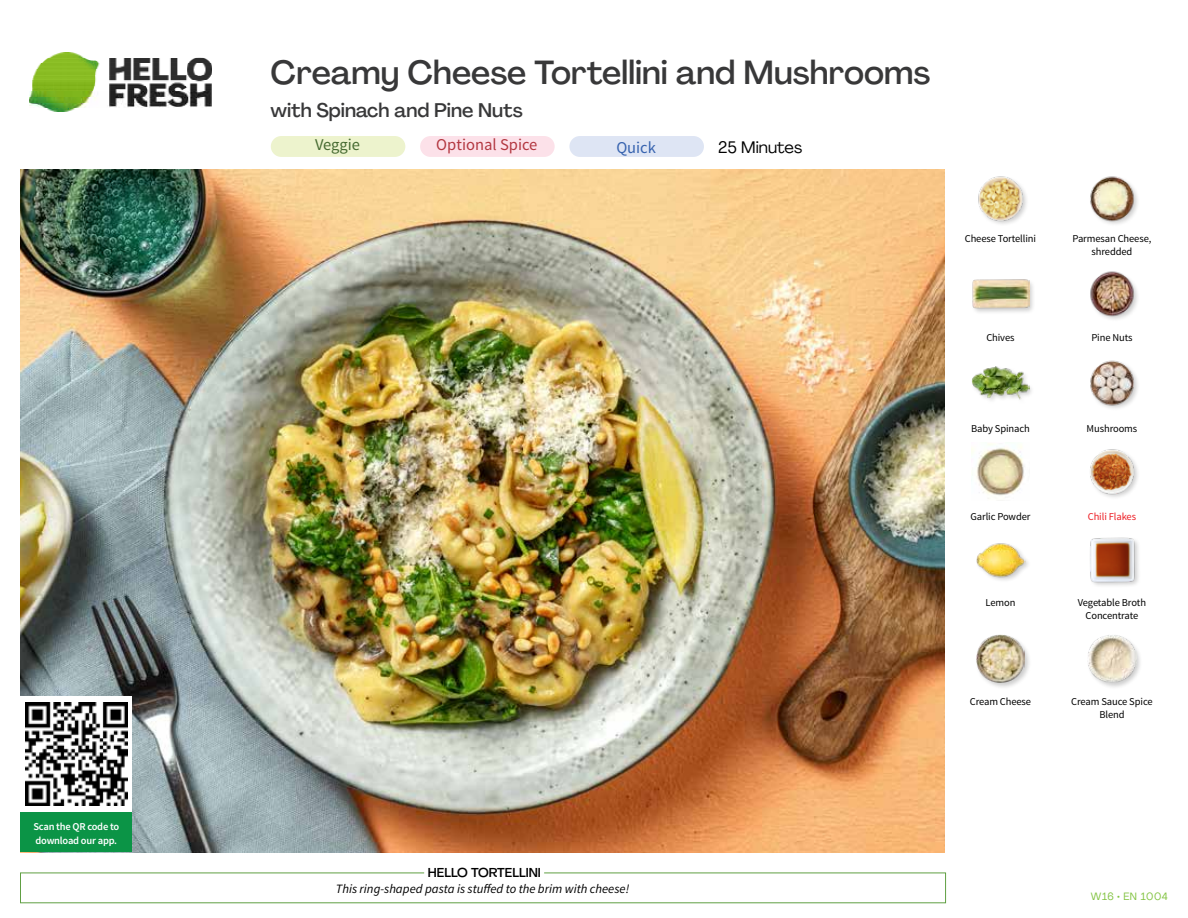
<style>
.page{position:relative;width:1188px;height:918px;background:#fff}
.page>*{position:absolute;margin:0;border:0;box-sizing:border-box;transform-origin:0 0}
.t1{font:500 33px "Agrandir";color:#383839}
.t2{font:500 19.5px "Agrandir";color:#383839}
.t3{font:16.5px "Source Sans Pro";color:#b33841}
.t4{font:16.5px "Agrandir";color:#000}
.t5{font:16.5px "Source Sans Pro";color:#476b32}
.t6{font:16.5px "Source Sans Pro";color:#3763af}
.t7{font:italic 12.75px "Source Sans Pro";color:#000}
.t8{font:500 12.75px "Agrandir";color:#000}
.t9{font:10.5px/13.5px "Source Sans Pro";letter-spacing:-.01em;color:#000;text-align:center}
.t10{font:600 10.5px/13.5px "Source Sans Pro";letter-spacing:-.02em;color:#fff}
.t11{font:10.5px "Source Sans Pro";letter-spacing:-.01em;color:#ed1d24}
.t12{font:10.5px "Agrandir";letter-spacing:.05em;color:#82c341}
</style>
<div class="page">
<img style="left:30px;top:53px;width:181px;height:59px">
<div style="left:20px;top:873px;width:926px;height:30px;border:1px solid #609f43"></div>
<div style="left:424px;top:865px;width:120px;height:15px;background:#fff"></div>
<img style="left:21px;top:170px;width:924px;height:682px">
<div style="left:569px;top:136px;width:135px;height:21px;background:#dee5f4;border-radius:10px"></div>
<div style="left:271px;top:136px;width:134px;height:21px;background:#edf3cd;border-radius:10px"></div>
<div style="left:420px;top:136px;width:135px;height:21px;background:#fce1e9;border-radius:10px"></div>
<div style="left:1086px;top:634px;width:57px;height:56px;background:#000;opacity:.2"></div>
<img style="left:1088px;top:634px;width:48px;height:49px">
<div style="left:975px;top:634px;width:57px;height:56px;background:#000;opacity:.2"></div>
<img style="left:976px;top:634px;width:49px;height:49px">
<img style="left:1090px;top:537px;width:49px;height:49px">
<div style="left:975px;top:542px;width:56px;height:41px;background:#000;opacity:.2"></div>
<img style="left:975px;top:542px;width:51px;height:41px">
<img style="left:1090px;top:449px;width:48px;height:48px">
<img style="left:972px;top:443px;width:52px;height:56px">
<img style="left:1090px;top:360px;width:48px;height:49px">
<div style="left:971px;top:365px;width:64px;height:41px;background:#000;opacity:.2"></div>
<img style="left:972px;top:365px;width:57px;height:41px">
<img style="left:1090px;top:271px;width:48px;height:49px">
<div style="left:972px;top:278px;width:63px;height:37px;background:#000;opacity:.2"></div>
<img style="left:972px;top:278px;width:57px;height:37px">
<img style="left:1090px;top:176px;width:48px;height:48px">
<img style="left:978px;top:176px;width:49px;height:48px">
<div style="left:21px;top:811px;width:111px;height:41px;background:#0b9446"></div>
<div style="left:21px;top:696px;width:111px;height:115px;background:#fff"></div>
<img style="left:25px;top:703px;width:103px;height:102px">
<p class="t10" style="left:33px;top:820px;width:87px">Scan the QR code to download our app.</p>
<h1 class="t1" style="left:271px;top:52px;width:661px">Creamy Cheese Tortellini and Mushrooms</h1>
<h2 class="t2" style="left:271px;top:98px;width:254px">with Spinach and Pine Nuts</h2>
<h3 class="t5" style="left:315px;top:135px;width:47px">Veggie</h3>
<h3 class="t3" style="left:436px;top:135px;width:103px">Optional Spice</h3>
<h3 class="t4" style="left:718px;top:137px;width:86px">25 Minutes</h3>
<h3 class="t6" style="left:616px;top:137px;width:41px">Quick</h3>
<p class="t9" style="left:965px;top:232px;width:73px">Cheese Tortellini</p>
<p class="t9" style="left:986px;top:330px;width:30px">Chives</p>
<p class="t9" style="left:971px;top:422px;width:60px">Baby Spinach</p>
<p class="t9" style="left:970px;top:510px;width:61px">Garlic Powder</p>
<p class="t9" style="left:986px;top:596px;width:31px">Lemon</p>
<p class="t9" style="left:970px;top:695px;width:63px">Cream Cheese</p>
<p class="t9" style="left:1073px;top:232px;width:80px">Parmesan Cheese, shredded</p>
<p class="t9" style="left:1091px;top:330px;width:43px">Pine Nuts</p>
<p class="t9" style="left:1087px;top:422px;width:52px">Mushrooms</p>
<p class="t11" style="left:1088px;top:510px;width:50px">Chili Flakes</p>
<p class="t9" style="left:1078px;top:596px;width:70px">Vegetable Broth<br>Concentrate</p>
<p class="t9" style="left:1071px;top:695px;width:83px">Cream Sauce Spice<br>Blend</p>
<p class="t8" style="left:428px;top:864px;width:115px">HELLO TORTELLINI</p>
<p class="t7" style="left:336px;top:881px;width:295px">This ring-shaped pasta is stuffed to the brim with cheese!</p>
<p class="t12" style="left:1091px;top:890px;width:78px">W16 • EN 1004</p>
</div>
